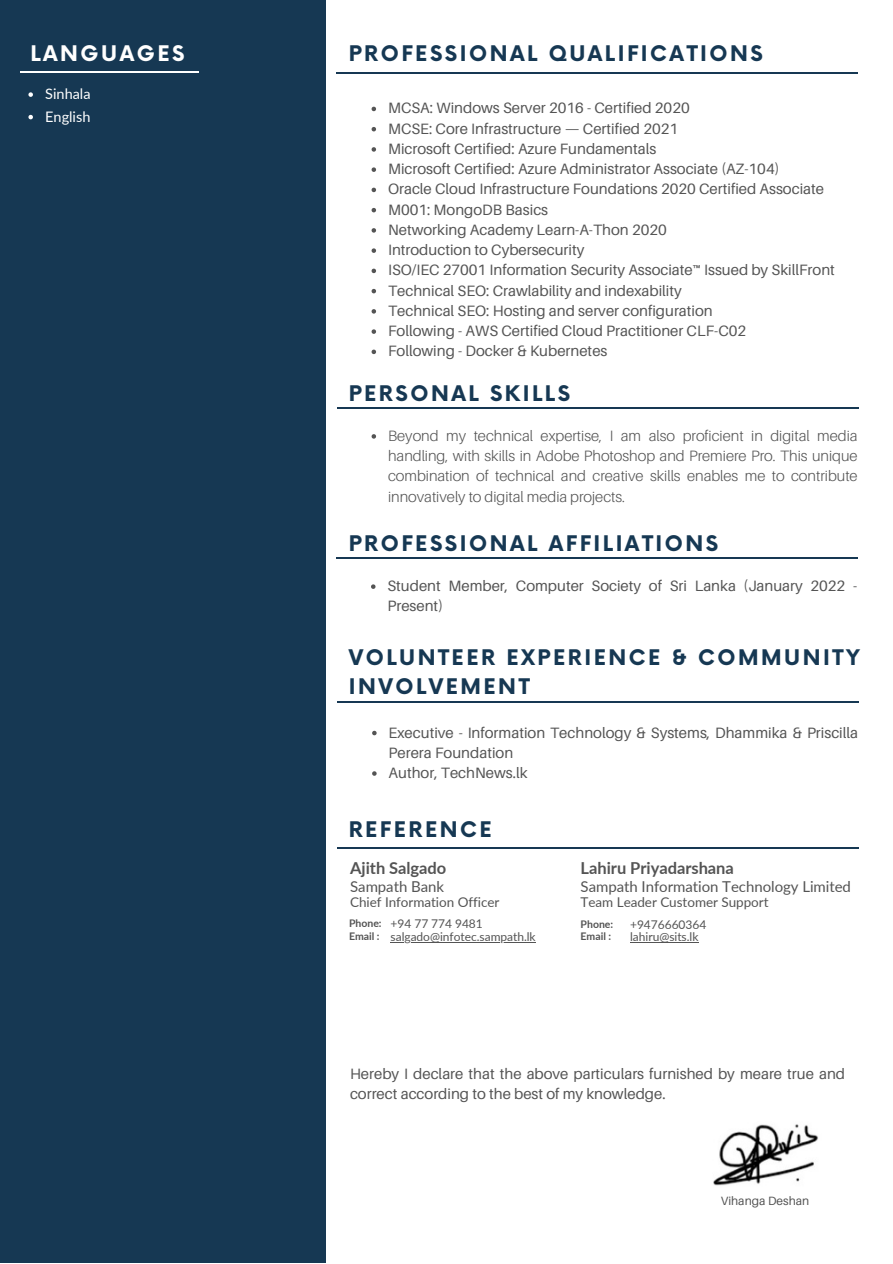
<style>
.page{position:relative;width:893px;height:1264px;background:#fff}
.page>*{position:absolute;margin:0;border:0;box-sizing:border-box;transform-origin:0 0}
.t1{font:700 21px/29.2px "Now";letter-spacing:.12em;color:#163853}
.t2{font:700 21px "Now";letter-spacing:.12em;color:#fff}
.t3{font:700 16.5px "Lato";color:#545454}
.t4{font:15px/20.2px "Aileron";color:#545454}
.t5{font:300 15px/20.2px "Aileron";color:#545454;text-align:justify}
.t6{font:15px "Lato";letter-spacing:-.005em;color:#545454}
.t7{font:14.55px "Lato";color:#fff}
.t8{font:13.5px "Lato";letter-spacing:-.005em;color:#545454}
.t9{font:12px "Lato";letter-spacing:-.005em;color:#545454}
.t10{font:12px "Aileron";color:#545454}
.t11{font:700 10.5px "Lato";color:#545454}
</style>
<div class="page">
<div style="left:0;top:0;width:326px;height:1262px;background:#163853"></div>
<hr style="left:336px;top:73px;width:521px;height:1px;background:#163853">
<hr style="left:337px;top:847px;width:521px;height:1px;background:#163853">
<hr style="left:337px;top:407px;width:521px;height:1px;background:#163853">
<hr style="left:336px;top:557px;width:521px;height:1px;background:#163853">
<hr style="left:337px;top:701px;width:521px;height:1px;background:#163853">
<img style="left:713px;top:1124px;width:105px;height:62px">
<hr style="left:630px;top:941px;width:68px;height:1px;background:#545454">
<hr style="left:390px;top:941px;width:145px;height:1px;background:#545454">
<svg style="left:371px;top:107px;width:5px;height:4px"></svg>
<svg style="left:371px;top:127px;width:5px;height:4px"></svg>
<svg style="left:371px;top:147px;width:5px;height:5px"></svg>
<svg style="left:371px;top:167px;width:5px;height:5px"></svg>
<svg style="left:371px;top:188px;width:5px;height:4px"></svg>
<svg style="left:371px;top:208px;width:5px;height:4px"></svg>
<svg style="left:371px;top:228px;width:5px;height:5px"></svg>
<svg style="left:371px;top:248px;width:5px;height:5px"></svg>
<svg style="left:371px;top:269px;width:5px;height:4px"></svg>
<svg style="left:371px;top:289px;width:5px;height:4px"></svg>
<svg style="left:371px;top:309px;width:5px;height:4px"></svg>
<svg style="left:371px;top:329px;width:5px;height:5px"></svg>
<svg style="left:371px;top:349px;width:5px;height:5px"></svg>
<svg style="left:371px;top:434px;width:5px;height:4px"></svg>
<svg style="left:371px;top:584px;width:4px;height:5px"></svg>
<svg style="left:372px;top:730px;width:4px;height:5px"></svg>
<svg style="left:372px;top:771px;width:4px;height:4px"></svg>
<svg style="left:28px;top:92px;width:5px;height:5px"></svg>
<svg style="left:28px;top:115px;width:5px;height:4px"></svg>
<hr style="left:21px;top:72px;width:178px;height:1px;background:#fff">
<p class="t2" style="left:30px;top:42px;width:156px">LANGUAGES</p>
<p class="t7" style="left:45px;top:85px;width:47px">Sinhala</p>
<p class="t7" style="left:45px;top:107px;width:47px">English</p>
<p class="t1" style="left:349px;top:40px;width:416px">PROFESSIONAL QUALIFICATIONS</p>
<p class="t4" style="left:388px;top:98px;width:303px">MCSA: Windows Server 2016 - Certified 2020</p>
<p class="t4" style="left:388px;top:118px;width:291px">MCSE: Core Infrastructure — Certified 2021</p>
<p class="t4" style="left:388px;top:138px;width:270px">Microsoft Certified: Azure Fundamentals</p>
<p class="t4" style="left:388px;top:158px;width:393px">Microsoft Certified: Azure Administrator Associate (AZ-104)</p>
<p class="t4" style="left:388px;top:179px;width:437px">Oracle Cloud Infrastructure Foundations 2020 Certified Associate</p>
<p class="t4" style="left:388px;top:199px;width:162px">M001: MongoDB Basics</p>
<p class="t4" style="left:388px;top:219px;width:280px">Networking Academy Learn-A-Thon 2020</p>
<p class="t4" style="left:388px;top:239px;width:198px">Introduction to Cybersecurity</p>
<p class="t4" style="left:388px;top:260px;width:448px">ISO/IEC 27001 Information Security Associate™ Issued by SkillFront</p>
<p class="t4" style="left:388px;top:280px;width:295px">Technical SEO: Crawlability and indexability</p>
<p class="t4" style="left:388px;top:300px;width:326px">Technical SEO: Hosting and server configuration</p>
<p class="t4" style="left:388px;top:320px;width:359px">Following - AWS Certified Cloud Practitioner CLF-C02</p>
<p class="t4" style="left:388px;top:341px;width:221px">Following - Docker &amp; Kubernetes</p>
<p class="t1" style="left:349px;top:380px;width:223px">PERSONAL SKILLS</p>
<p class="t5" style="left:388px;top:425px;width:471px">Beyond my technical expertise, I am also proficient in digital media handling, with skills in Adobe Photoshop and Premiere Pro. This unique combination of technical and creative skills enables me to contribute innovatively to digital media projects.</p>
<p class="t1" style="left:349px;top:530px;width:371px">PROFESSIONAL AFFILIATIONS</p>
<p class="t4" style="left:387px;top:575px;width:471px">Student Member, Computer Society of Sri Lanka (January 2022 -<br>Present)</p>
<p class="t1" style="left:349px;top:644px;width:512px">VOLUNTEER EXPERIENCE &amp; COMMUNITY<br>INVOLVEMENT</p>
<p class="t4" style="left:388px;top:722px;width:471px">Executive - Information Technology &amp; Systems, Dhammika &amp; Priscilla<br>Perera Foundation</p>
<p class="t4" style="left:388px;top:762px;width:140px">Author, TechNews.lk</p>
<p class="t1" style="left:349px;top:816px;width:145px">REFERENCE</p>
<p class="t3" style="left:350px;top:857px;width:98px">Ajith Salgado</p>
<p class="t6" style="left:350px;top:877px;width:95px">Sampath Bank</p>
<p class="t8" style="left:350px;top:893px;width:151px">Chief Information Officer</p>
<p class="t11" style="left:349px;top:916px;width:34px">Phone:</p>
<p class="t11" style="left:349px;top:929px;width:32px">Email :</p>
<p class="t9" style="left:390px;top:916px;width:94px">+94 77 774 9481</p>
<p class="t9" style="left:390px;top:928px;width:146px">salgado@infotec.sampath.lk</p>
<p class="t3" style="left:580px;top:857px;width:155px">Lahiru Priyadarshana</p>
<p class="t6" style="left:580px;top:877px;width:272px">Sampath Information Technology Limited</p>
<p class="t8" style="left:580px;top:894px;width:189px">Team Leader Customer Support</p>
<p class="t11" style="left:580px;top:917px;width:34px">Phone:</p>
<p class="t11" style="left:580px;top:929px;width:32px">Email :</p>
<p class="t9" style="left:630px;top:916px;width:78px">+9476660364</p>
<p class="t9" style="left:630px;top:928px;width:70px">lahiru@sits.lk</p>
<p class="t4" style="left:350px;top:1063px;width:496px">Hereby I declare that the above particulars furnished by meare true and correct according to the best of my knowledge.</p>
<p class="t10" style="left:720px;top:1192px;width:90px">Vihanga Deshan</p>
</div>
